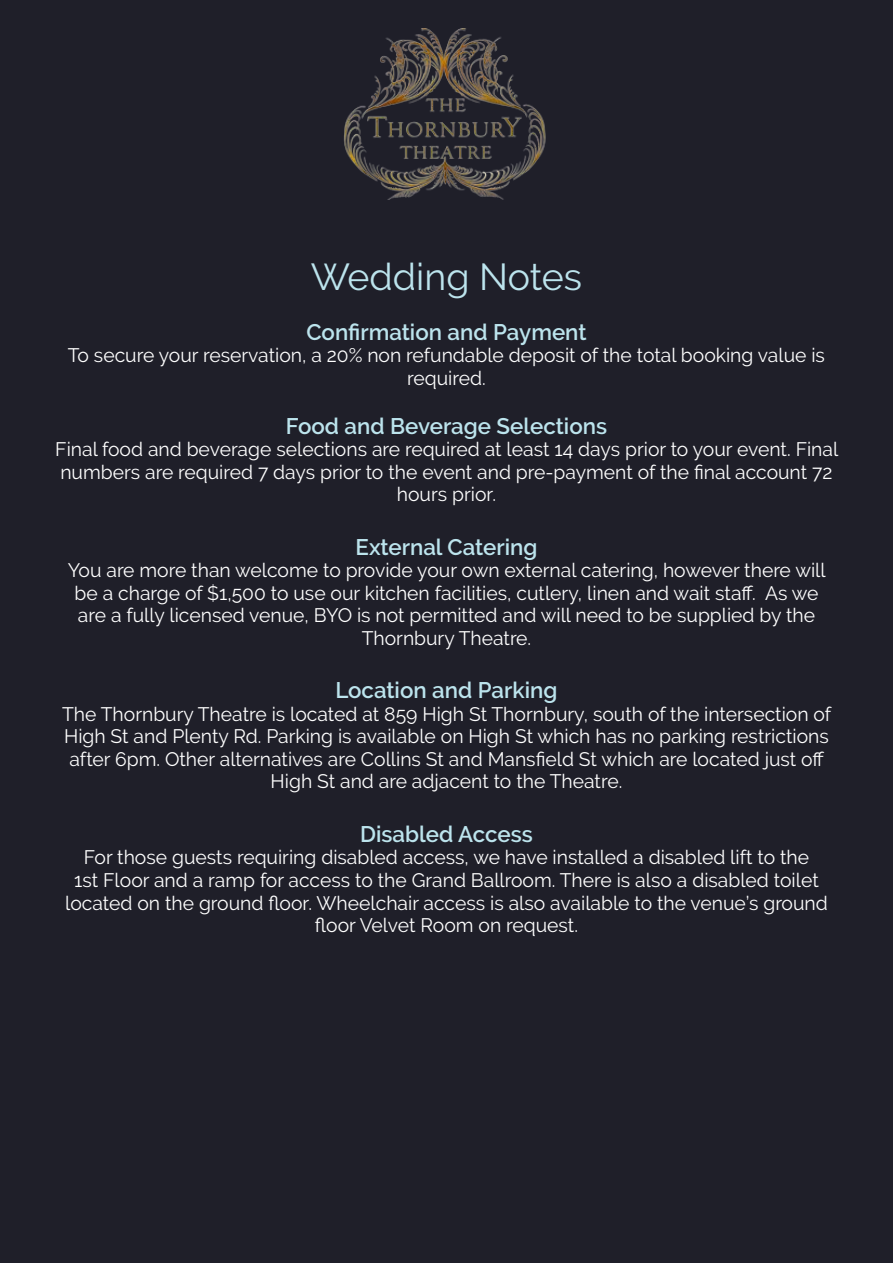
<style>
.page{position:relative;width:893px;height:1263px;background:#1f1f29}
.page>*{position:absolute;margin:0;border:0;box-sizing:border-box;transform-origin:0 0}
.t1{font:37.5px "Raleway";color:#bce4ed}
.t2{font:600 22.5px "Raleway";color:#bce4ed}
.t3{font:19.5px/22.5px "Raleway";color:#fff;text-align:center}
</style>
<div class="page">
<img style="left:344px;top:28px;width:202px;height:172px">
<h1 class="t1" style="left:311px;top:255px;width:273px">Wedding Notes</h1>
<p class="t2" style="left:306px;top:319px;width:282px">Confirmation and Payment</p>
<p class="t3" style="left:68px;top:344px;width:758px">To secure your reservation, a 20% non refundable deposit of the total booking value is required.</p>
<p class="t2" style="left:286px;top:413px;width:323px">Food and Beverage Selections</p>
<p class="t3" style="left:55px;top:438px;width:784px">Final food and beverage selections are required at least 14 days prior to your event. Final numbers are required 7 days prior to the event and pre-payment of the final account 72 hours prior.</p>
<p class="t2" style="left:356px;top:534px;width:183px">External Catering</p>
<p class="t3" style="left:68px;top:559px;width:759px">You are more than welcome to provide your own external catering, however there will be a charge of $1,500 to use our kitchen facilities, cutlery, linen and wait staff. As we are a fully licensed venue, BYO is not permitted and will need to be supplied by the Thornbury Theatre.</p>
<p class="t2" style="left:336px;top:678px;width:223px">Location and Parking</p>
<p class="t3" style="left:62px;top:703px;width:771px">The Thornbury Theatre is located at 859 High St Thornbury, south of the intersection of High St and Plenty Rd. Parking is available on High St which has no parking restrictions after 6pm. Other alternatives are Collins St and Mansfield St which are located just off High St and are adjacent to the Theatre.</p>
<p class="t2" style="left:360px;top:821px;width:174px">Disabled Access</p>
<p class="t3" style="left:65px;top:846px;width:764px">For those guests requiring disabled access, we have installed a disabled lift to the<br>1st Floor and a ramp for access to the Grand Ballroom. There is also a disabled toilet located on the ground floor. Wheelchair access is also available to the venue’s ground floor Velvet Room on request.</p>
</div>
